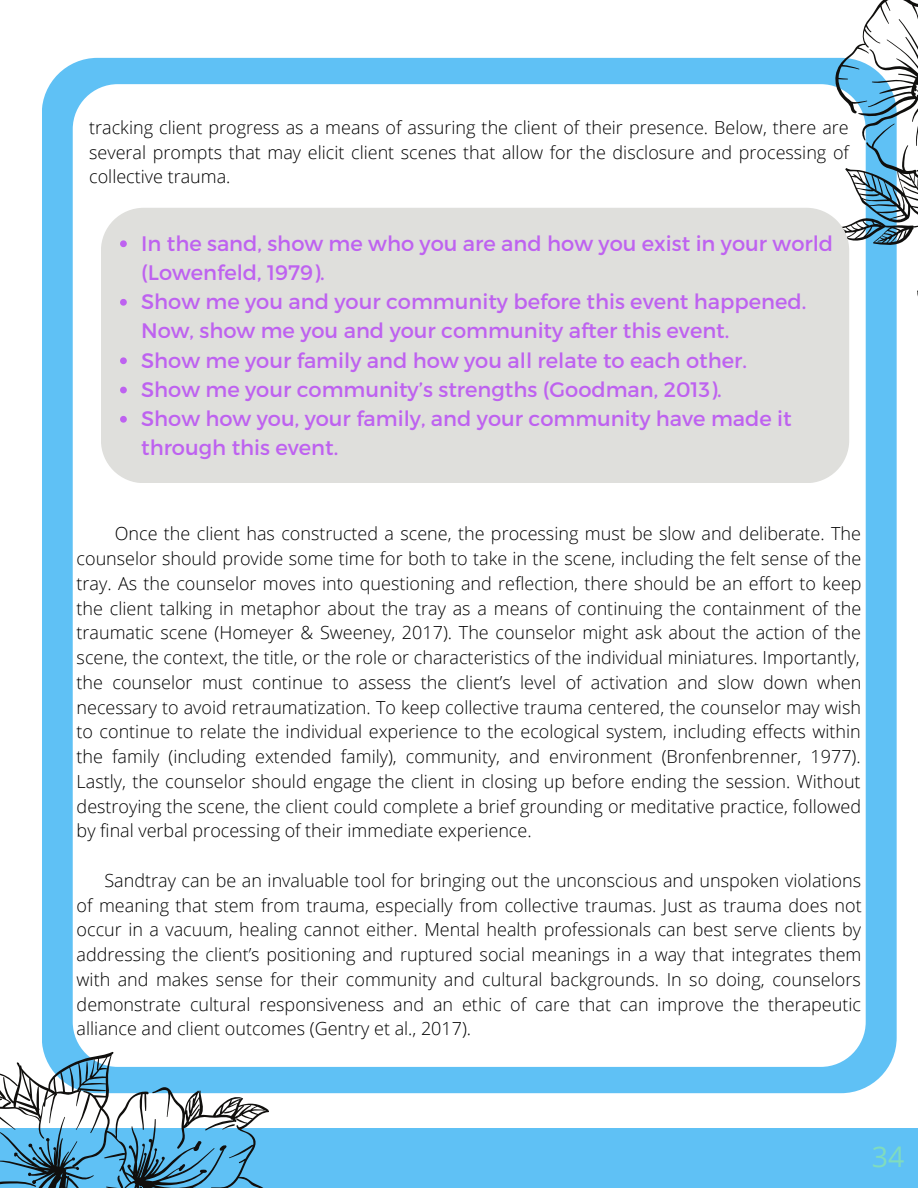
<style>
.page{position:relative;width:918px;height:1188px;background:#fff}
.page>*{position:absolute;margin:0;border:0;box-sizing:border-box;transform-origin:0 0}
.t1{font:28.5px "Open Sans";color:#80dcbe}
.t2{font:21px/29.2px "Montserrat";color:#be62f0}
.t3{font:300 18px/24.8px "Open Sans";color:#000;text-align:justify}
</style>
<div class="page">
<div style="left:0;top:1128px;width:918px;height:60px;background:#5fc1f5"></div>
<div style="left:42px;top:58px;width:855px;height:1035px;background:#5fc1f5;border-radius:56px"></div>
<div style="left:73px;top:84px;width:793px;height:983px;background:#fff;border-radius:45px"></div>
<svg style="left:833px;top:0;width:85px;height:378px"></svg>
<svg style="left:0;top:1052px;width:295px;height:136px"></svg>
<div style="left:101px;top:208px;width:748px;height:275px;background:#dfdfdc"></div>
<svg style="left:120px;top:240px;width:7px;height:7px"></svg>
<svg style="left:120px;top:299px;width:7px;height:7px"></svg>
<svg style="left:120px;top:357px;width:7px;height:7px"></svg>
<svg style="left:120px;top:387px;width:7px;height:6px"></svg>
<svg style="left:120px;top:416px;width:7px;height:7px"></svg>
<p class="t3" style="left:89px;top:115px;width:761px">tracking client progress as a means of assuring the client of their presence. Below, there are several prompts that may elicit client scenes that allow for the disclosure and processing of collective trauma.</p>
<p class="t2" style="left:141px;top:227px;width:694px">In the sand, show me who you are and how you exist in your world (Lowenfeld, 1979).<br>Show me you and your community before this event happened.<br>Now, show me you and your community after this event.<br>Show me your family and how you all relate to each other.<br>Show me your community’s strengths (Goodman, 2013).<br>Show how you, your family, and your community have made it through this event.</p>
<p class="t3" style="left:77px;top:521px;width:786px;text-indent:38px">Once the client has constructed a scene, the processing must be slow and deliberate. The counselor should provide some time for both to take in the scene, including the felt sense of the tray. As the counselor moves into questioning and reflection, there should be an effort to keep the client talking in metaphor about the tray as a means of continuing the containment of the traumatic scene (Homeyer &amp; Sweeney, 2017). The counselor might ask about the action of the scene, the context, the title, or the role or characteristics of the individual miniatures. Importantly, the counselor must continue to assess the client’s level of activation and slow down when necessary to avoid retraumatization. To keep collective trauma centered, the counselor may wish to continue to relate the individual experience to the ecological system, including effects within the family (including extended family), community, and environment (Bronfenbrenner, 1977).<br>Lastly, the counselor should engage the client in closing up before ending the session. Without destroying the scene, the client could complete a brief grounding or meditative practice, followed by final verbal processing of their immediate experience.</p>
<p class="t3" style="left:77px;top:867px;width:787px;text-indent:28px">Sandtray can be an invaluable tool for bringing out the unconscious and unspoken violations of meaning that stem from trauma, especially from collective traumas. Just as trauma does not occur in a vacuum, healing cannot either. Mental health professionals can best serve clients by addressing the client’s positioning and ruptured social meanings in a way that integrates them with and makes sense for their community and cultural backgrounds. In so doing, counselors demonstrate cultural responsiveness and an ethic of care that can improve the therapeutic alliance and client outcomes (Gentry et al., 2017).</p>
<h1 class="t1" style="left:872px;top:1137px;width:34px">34</h1>
</div>
